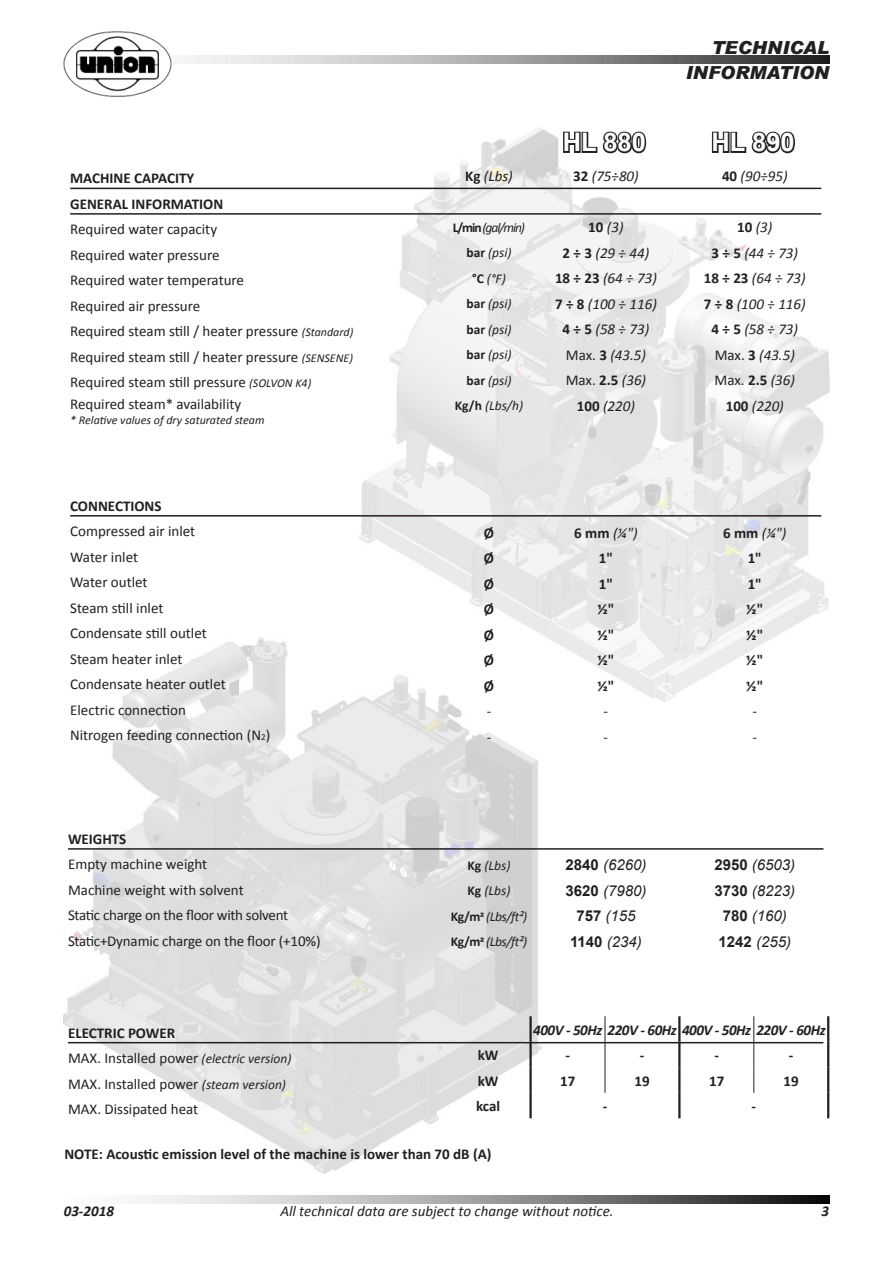
<style>
.page{position:relative;width:893px;height:1263px;background:#fff}
.page>*{position:absolute;margin:0;border:0;box-sizing:border-box;transform-origin:0 0}
.t1{font:700 25.5px "Arial";color:#fff}
.t2{font:italic 900 18px/25.5px "Arial";letter-spacing:.005em;color:#231f20;text-align:right}
.t3{font:15px/25.5px "Calibri";color:#231f20}
.t4{font:italic 15px "Calibri";color:#231f20}
.t5{font:700 15px/25.5px "Calibri";color:#231f20}
.t6{font:italic 15px "Arial";color:#231f20}
.t7{font:italic 700 15px "Calibri";letter-spacing:-.03em;color:#231f20}
.t8{font:italic 13.5px "Calibri";letter-spacing:-.005em;color:#231f20}
.t9{font:italic 12px "Calibri";color:#231f20}
.s1{font-style:italic;font-size:12px}
.s2{font-size:9px}
.s3{font-weight:700;font-style:normal}
.s4{font-style:normal}
.s5{font-weight:700}
.s6{font-style:italic}
.s7{font-style:italic;font-size:13.5px}
</style>
<div class="page">
<img style="left:360px;top:128px;width:469px;height:574px">
<img style="left:63px;top:637px;width:479px;height:536px">
<img style="left:143px;top:1195px;width:686px;height:8px">
<img style="left:185px;top:56px;width:644px;height:7px">
<hr style="left:70px;top:515px;width:751px;height:2px;background:#231f20">
<hr style="left:68px;top:848px;width:755px;height:2px;background:#231f20">
<hr style="left:70px;top:188px;width:751px;height:1px;background:#231f20">
<hr style="left:70px;top:213px;width:751px;height:2px;background:#231f20">
<hr style="left:68px;top:1042px;width:755px;height:1px;background:#231f20">
<svg style="left:753px;top:1016px;width:1px;height:77px"></svg>
<svg style="left:605px;top:1016px;width:1px;height:77px"></svg>
<hr style="left:529px;top:1016px;width:3px;height:26px;background:#231f20">
<hr style="left:529px;top:1042px;width:3px;height:25px;background:#231f20">
<hr style="left:678px;top:1042px;width:2px;height:25px;background:#231f20">
<hr style="left:529px;top:1067px;width:3px;height:26px;background:#231f20">
<hr style="left:678px;top:1067px;width:2px;height:26px;background:#231f20">
<hr style="left:827px;top:1067px;width:2px;height:26px;background:#231f20">
<hr style="left:529px;top:1093px;width:3px;height:25px;background:#231f20">
<hr style="left:678px;top:1093px;width:2px;height:25px;background:#231f20">
<hr style="left:678px;top:1016px;width:2px;height:26px;background:#231f20">
<hr style="left:827px;top:1016px;width:2px;height:26px;background:#231f20">
<hr style="left:827px;top:1042px;width:2px;height:25px;background:#231f20">
<hr style="left:827px;top:1093px;width:2px;height:25px;background:#231f20">
<img style="left:64px;top:32px;width:108px;height:65px">
<svg style="left:562px;top:129px;width:86px;height:27px"></svg>
<svg style="left:710px;top:129px;width:87px;height:27px"></svg>
<p class="t2" style="left:686px;top:34px;width:145px">TECHNICAL<br>INFORMATION</p>
<p class="t5" style="left:70px;top:166px;width:155px">MACHINE CAPACITY<br>GENERAL INFORMATION</p>
<p class="t3" style="left:70px;top:217px;width:285px">Required water capacity<br>Required water pressure<br>Required water temperature<br>Required air pressure<br>Required steam still / heater pressure <span class="s1">(Standard)<br></span>Required steam still / heater pressure <span class="s1">(SENSENE)<br></span>Required steam still pressure <span class="s1">(SOLVON K4)</span></p>
<p class="t3" style="left:70px;top:392px;width:173px">Required steam* availability</p>
<p class="t9" style="left:70px;top:411px;width:196px">* Relative values of dry saturated steam</p>
<p class="t5" style="left:70px;top:493px;width:93px">CONNECTIONS</p>
<p class="t3" style="left:70px;top:519px;width:202px">Compressed air inlet<br>Water inlet<br>Water outlet<br>Steam still inlet<br>Condensate still outlet<br>Steam heater inlet<br>Condensate heater outlet<br>Electric connection<br>Nitrogen feeding connection (N<span class="s2">2</span>)</p>
<p class="t5" style="left:68px;top:826px;width:60px">WEIGHTS</p>
<p class="t3" style="left:68px;top:852px;width:254px">Empty machine weight<br>Machine weight with solvent<br>Static charge on the floor with solvent<br>Static+Dynamic charge on the floor (+10%)</p>
<h1 class="t1" style="left:563px;top:125px;width:85px">HL 880</h1>
<h1 class="t1" style="left:711px;top:125px;width:85px">HL 890</h1>
<p class="t4" style="left:465px;top:166px;width:49px"><span class="s3">Kg</span> (Lbs)</p>
<p class="t4" style="left:573px;top:166px;width:67px"><span class="s3">32</span> (75÷80)</p>
<p class="t4" style="left:722px;top:166px;width:67px"><span class="s3">40</span> (90÷95)</p>
<p class="t8" style="left:453px;top:218px;width:74px"><span class="s3">L/min</span> (gal/min)</p>
<p class="t4" style="left:588px;top:217px;width:37px"><span class="s3">10</span> (3)</p>
<p class="t4" style="left:737px;top:217px;width:37px"><span class="s3">10</span> (3)</p>
<p class="t8" style="left:466px;top:244px;width:47px"><span class="s3">bar</span> (psi)</p>
<p class="t4" style="left:563px;top:243px;width:88px"><span class="s3">2 ÷ 3</span> (29 ÷ 44)</p>
<p class="t4" style="left:711px;top:243px;width:88px"><span class="s3">3 ÷ 5</span> (44 ÷ 73)</p>
<p class="t8" style="left:472px;top:269px;width:35px"><span class="s3">°C</span> (°F)</p>
<p class="t4" style="left:555px;top:268px;width:103px"><span class="s3">18 ÷ 23</span> (64 ÷ 73)</p>
<p class="t4" style="left:704px;top:268px;width:103px"><span class="s3">18 ÷ 23</span> (64 ÷ 73)</p>
<p class="t8" style="left:466px;top:295px;width:47px"><span class="s3">bar</span> (psi)</p>
<p class="t4" style="left:555px;top:294px;width:103px"><span class="s3">7 ÷ 8</span> (100 ÷ 116)</p>
<p class="t4" style="left:704px;top:294px;width:103px"><span class="s3">7 ÷ 8</span> (100 ÷ 116)</p>
<p class="t8" style="left:466px;top:320px;width:47px"><span class="s3">bar</span> (psi)</p>
<p class="t4" style="left:563px;top:319px;width:88px"><span class="s3">4 ÷ 5</span> (58 ÷ 73)</p>
<p class="t4" style="left:711px;top:319px;width:88px"><span class="s3">4 ÷ 5</span> (58 ÷ 73)</p>
<p class="t8" style="left:466px;top:346px;width:47px"><span class="s3">bar</span> (psi)</p>
<p class="t4" style="left:566px;top:345px;width:82px"><span class="s4">Max.</span> <span class="s3">3</span> (43.5)</p>
<p class="t4" style="left:715px;top:345px;width:82px"><span class="s4">Max.</span> <span class="s3">3</span> (43.5)</p>
<p class="t8" style="left:466px;top:371px;width:47px"><span class="s3">bar</span> (psi)</p>
<p class="t3" style="left:566px;top:368px;width:82px">Max. <span class="s5">2.5</span> <span class="s6">(36)</span></p>
<p class="t3" style="left:714px;top:368px;width:82px">Max. <span class="s5">2.5</span> <span class="s6">(36)</span></p>
<p class="t8" style="left:455px;top:397px;width:70px"><span class="s3">Kg/h</span> (Lbs/h)</p>
<p class="t4" style="left:577px;top:396px;width:60px"><span class="s3">100</span> (220)</p>
<p class="t4" style="left:726px;top:396px;width:60px"><span class="s3">100</span> (220)</p>
<p class="t5" style="left:484px;top:520px;width:12px">Ø</p>
<p class="t4" style="left:574px;top:522px;width:65px"><span class="s3">6 mm</span> (¼")</p>
<p class="t4" style="left:723px;top:522px;width:65px"><span class="s3">6 mm</span> (¼")</p>
<p class="t5" style="left:484px;top:545px;width:12px">Ø</p>
<p class="t5" style="left:599px;top:545px;width:16px">1"</p>
<p class="t5" style="left:748px;top:545px;width:16px">1"</p>
<p class="t5" style="left:484px;top:571px;width:12px">Ø</p>
<p class="t5" style="left:599px;top:571px;width:16px">1"</p>
<p class="t5" style="left:748px;top:571px;width:16px">1"</p>
<p class="t5" style="left:484px;top:596px;width:12px">Ø</p>
<p class="t5" style="left:597px;top:596px;width:18px">½"</p>
<p class="t5" style="left:746px;top:596px;width:18px">½"</p>
<p class="t5" style="left:484px;top:622px;width:12px">Ø</p>
<p class="t5" style="left:597px;top:622px;width:18px">½"</p>
<p class="t5" style="left:746px;top:622px;width:18px">½"</p>
<p class="t5" style="left:484px;top:647px;width:12px">Ø</p>
<p class="t5" style="left:597px;top:647px;width:18px">½"</p>
<p class="t5" style="left:746px;top:647px;width:18px">½"</p>
<p class="t5" style="left:484px;top:673px;width:12px">Ø</p>
<p class="t5" style="left:597px;top:673px;width:18px">½"</p>
<p class="t5" style="left:746px;top:673px;width:18px">½"</p>
<p class="t3" style="left:487px;top:698px;width:6px">-</p>
<p class="t3" style="left:604px;top:698px;width:6px">-</p>
<p class="t3" style="left:752px;top:698px;width:6px">-</p>
<p class="t3" style="left:487px;top:724px;width:6px">-</p>
<p class="t3" style="left:604px;top:724px;width:6px">-</p>
<p class="t3" style="left:752px;top:724px;width:6px">-</p>
<p class="t8" style="left:468px;top:856px;width:44px"><span class="s3">Kg</span> (Lbs)</p>
<p class="t6" style="left:565px;top:855px;width:82px"><span class="s3">2840</span> (6260)</p>
<p class="t6" style="left:714px;top:855px;width:82px"><span class="s3">2950</span> (6503)</p>
<p class="t8" style="left:468px;top:881px;width:44px"><span class="s3">Kg</span> (Lbs)</p>
<p class="t6" style="left:565px;top:880px;width:82px"><span class="s3">3620</span> (7980)</p>
<p class="t6" style="left:714px;top:880px;width:82px"><span class="s3">3730</span> (8223)</p>
<p class="t8" style="left:451px;top:907px;width:78px"><span class="s3">Kg/m2</span> (Lbs/ft²)</p>
<p class="t6" style="left:576px;top:906px;width:61px"><span class="s3">757</span> (155</p>
<p class="t6" style="left:723px;top:906px;width:66px"><span class="s3">780</span> (160)</p>
<p class="t8" style="left:451px;top:932px;width:78px"><span class="s3">Kg/m2</span> (Lbs/ft²)</p>
<p class="t6" style="left:570px;top:931px;width:73px"><span class="s3">1140</span> (234)</p>
<p class="t6" style="left:718px;top:931px;width:74px"><span class="s3">1242</span> (255)</p>
<p class="t7" style="left:533px;top:1020px;width:294px">400V - 50Hz 220V - 60Hz 400V - 50Hz 220V - 60Hz</p>
<p class="t3" style="left:68px;top:1020px;width:225px"><span class="s5">ELECTRIC POWER<br></span>MAX. Installed power <span class="s7">(electric version)<br></span>MAX. Installed power <span class="s7">(steam version)<br></span>MAX. Dissipated heat</p>
<p class="t5" style="left:64px;top:1142px;width:429px">NOTE: Acoustic emission level of the machine is lower than 70 dB (A)</p>
<p class="t5" style="left:478px;top:1042px;width:22px">kW</p>
<p class="t5" style="left:565px;top:1042px;width:6px">-</p>
<p class="t5" style="left:640px;top:1042px;width:6px">-</p>
<p class="t5" style="left:714px;top:1042px;width:6px">-</p>
<p class="t5" style="left:789px;top:1042px;width:6px">-</p>
<p class="t5" style="left:478px;top:1068px;width:22px">kW</p>
<p class="t5" style="left:560px;top:1068px;width:17px">17</p>
<p class="t5" style="left:635px;top:1068px;width:17px">19</p>
<p class="t5" style="left:709px;top:1068px;width:17px">17</p>
<p class="t5" style="left:783px;top:1068px;width:17px">19</p>
<p class="t5" style="left:476px;top:1093px;width:26px">kcal</p>
<p class="t5" style="left:603px;top:1093px;width:6px">-</p>
<p class="t5" style="left:752px;top:1093px;width:6px">-</p>
<p class="t7" style="left:64px;top:1202px;width:52px">03-2018</p>
<p class="t4" style="left:280px;top:1201px;width:335px">All technical data are subject to change without notice.</p>
<p class="t7" style="left:822px;top:1202px;width:9px">3</p>
</div>
